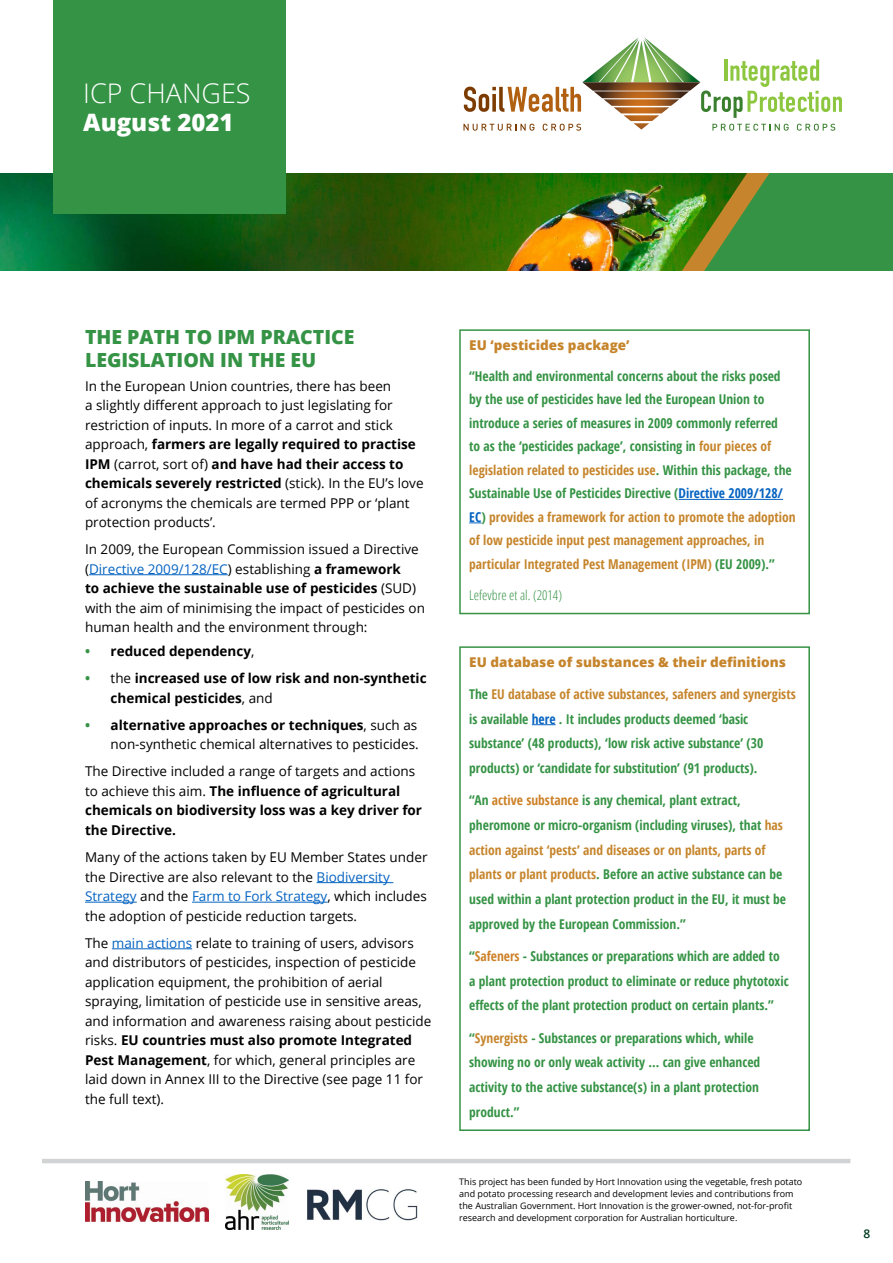
<style>
.page{position:relative;width:893px;height:1263px;background:#fff}
.page>*{position:absolute;margin:0;border:0;box-sizing:border-box;transform-origin:0 0}
.t1{font:300 27px "Open Sans";color:#fff}
.t2{font:800 24px "Open Sans";color:#fff}
.t3{font:800 19.5px/22.5px "Open Sans";color:#359345}
.t4{font:700 condensed 13.5px/24.6px "Open Sans";color:#359345}
.t5{font:13.5px/19.5px "Open Sans";color:#000}
.t6{font:700 13.5px/19.5px "Open Sans";color:#000}
.t7{font:800 13.5px "Open Sans";color:#c6852c}
.t8{font:300 condensed 13.5px "Open Sans";color:#359345}
.t9{font:600 12px "Open Sans";color:#003c1f}
.t10{font:9px/12px "Open Sans";color:#000}
.s1{font-weight:700}
.s2{color:#0563c1}
.s3{color:#359345}
.s4{font-weight:400}
.s5{font-weight:700;color:#359345}
.s6{color:#c6852c}
.s7{color:#cd8229}
</style>
<div class="page">
<img style="left:0;top:173px;width:414px;height:98px">
<svg style="left:414px;top:173px;width:479px;height:98px;background:#327723"></svg>
<hr style="left:42px;top:1159px;width:808px;height:4px;background:#d1d3d4">
<div style="left:53px;top:0;width:233px;height:214px;background:#359345"></div>
<img style="left:307px;top:1189px;width:111px;height:31px">
<img style="left:86px;top:1182px;width:123px;height:39px">
<img style="left:226px;top:1175px;width:62px;height:54px">
<img style="left:463px;top:37px;width:379px;height:234px">
<hr style="left:89px;top:574px;width:139px;height:1px;background:#0563c1">
<hr style="left:317px;top:882px;width:76px;height:1px;background:#0563c1">
<hr style="left:85px;top:902px;width:52px;height:1px;background:#0563c1">
<hr style="left:192px;top:902px;width:135px;height:1px;background:#0563c1">
<hr style="left:112px;top:948px;width:80px;height:1px;background:#0563c1">
<hr style="left:679px;top:499px;width:104px;height:1px;background:#0563c1">
<svg style="left:469px;top:522px;width:12px;height:1px"></svg>
<div style="left:459px;top:329px;width:351px;height:285px;border:2px solid #359345"></div>
<svg style="left:532px;top:724px;width:24px;height:1px"></svg>
<div style="left:459px;top:646px;width:351px;height:485px;border:2px solid #359345"></div>
<h1 class="t1" style="left:83px;top:75px;width:169px">ICP CHANGES</h1>
<h2 class="t2" style="left:83px;top:104px;width:152px">August 2021</h2>
<h3 class="t3" style="left:85px;top:325px;width:271px">THE PATH TO IPM PRACTICE<br>LEGISLATION IN THE EU</h3>
<p class="t5" style="left:85px;top:376px;width:340px">In the European Union countries, there has been<br>a slightly different approach to just legislating for restriction of inputs. In more of a carrot and stick approach, <span class="s1">farmers are legally required to practise IPM</span> (carrot, sort of) <span class="s1">and have had their access to chemicals severely restricted</span> (stick). In the EU’s love of acronyms the chemicals are termed PPP or ‘plant protection products’.</p>
<p class="t5" style="left:85px;top:539px;width:341px">In 2009, the European Commission issued a Directive (<span class="s2">Directive 2009/128/EC</span>) establishing <span class="s1">a framework<br>to achieve the sustainable use of pesticides</span> (SUD) with the aim of minimising the impact of pesticides on human health and the environment through:</p>
<p class="t6" style="left:85px;top:641px;width:171px"><span class="s3">•</span> reduced dependency<span class="s4">,</span></p>
<p class="t6" style="left:111px;top:668px;width:318px;text-indent:-26px"><span class="s3">•</span> <span class="s4">the</span> increased use of low risk and non-synthetic chemical pesticides<span class="s4">, and</span></p>
<p class="t5" style="left:85px;top:715px;width:335px;text-align:right"><span class="s5">•</span> <span class="s1">alternative approaches or techniques</span>, such as non-synthetic chemical alternatives to pesticides.</p>
<p class="t6" style="left:85px;top:761px;width:339px"><span class="s4">The Directive included a range of targets and actions to achieve this aim.</span> The influence of agricultural chemicals on biodiversity loss was a key driver for the Directive.</p>
<p class="t5" style="left:85px;top:847px;width:344px">Many of the actions taken by EU Member States under the Directive are also relevant to the <span class="s2">Biodiversity Strategy</span> and the <span class="s2">Farm to Fork Strategy</span>, which includes the adoption of pesticide reduction targets.</p>
<p class="t5" style="left:85px;top:933px;width:348px">The <span class="s2">main actions</span> relate to training of users, advisors and distributors of pesticides, inspection of pesticide application equipment, the prohibition of aerial spraying, limitation of pesticide use in sensitive areas, and information and awareness raising about pesticide risks. <span class="s1">EU countries must also promote Integrated Pest Management</span>, for which, general principles are laid down in Annex III to the Directive (see page 11 for the full text).</p>
<p class="t7" style="left:469px;top:334px;width:162px">EU ‘pesticides package’</p>
<p class="t4" style="left:469px;top:364px;width:328px;line-height:23.5px">“Health and environmental concerns about the risks posed by the use of pesticides have led the European Union to introduce a series of measures in 2009 commonly referred<br>to as the ‘pesticides package’, consisting in <span class="s6">four pieces of legislation related to pesticides use</span>. Within this package, the Sustainable Use of Pesticides Directive (<span class="s2">Directive 2009/128/ EC</span>) <span class="s6">provides a framework for action to promote the adoption of low pesticide input pest management approaches, in particular Integrated Pest Management (IPM)</span> (EU 2009).”</p>
<p class="t8" style="left:469px;top:586px;width:94px">Lefevbre et al. (2014)</p>
<p class="t7" style="left:469px;top:651px;width:318px">EU database of substances &amp; their definitions</p>
<p class="t4" style="left:469px;top:681px;width:328px">The <span class="s6">EU database of active substances, safeners and synergists </span>is available <span class="s2">here</span> . It includes products deemed ‘basic substance’ (48 products), ‘low risk active substance’ (30 products) or ‘candidate for substitution’ (91 products).</p>
<p class="t4" style="left:469px;top:788px;width:318px">“An <span class="s7">active substance</span> is any chemical, plant extract, pheromone or micro-organism (including viruses), that <span class="s6">has action against ‘pests’ and diseases or on plants, parts of plants or plant products</span>. Before an active substance can be used within a plant protection product in the EU, it must be approved by the European Commission.”</p>
<p class="t4" style="left:469px;top:943px;width:321px">“<span class="s7">Safeners</span> - Substances or preparations which are added to a plant protection product to eliminate or reduce phytotoxic effects of the plant protection product on certain plants.”</p>
<p class="t4" style="left:469px;top:1025px;width:293px">“<span class="s6">Synergists</span> - Substances or preparations which, while showing no or only weak activity ... can give enhanced activity to the active substance(s) in a plant protection product.”</p>
<p class="t10" style="left:459px;top:1175px;width:345px">This project has been funded by Hort Innovation using the vegetable, fresh potato and potato processing research and development levies and contributions from the Australian Government. Hort Innovation is the grower-owned, not-for-profit research and development corporation for Australian horticulture.</p>
<p class="t9" style="left:863px;top:1225px;width:8px">8</p>
</div>
